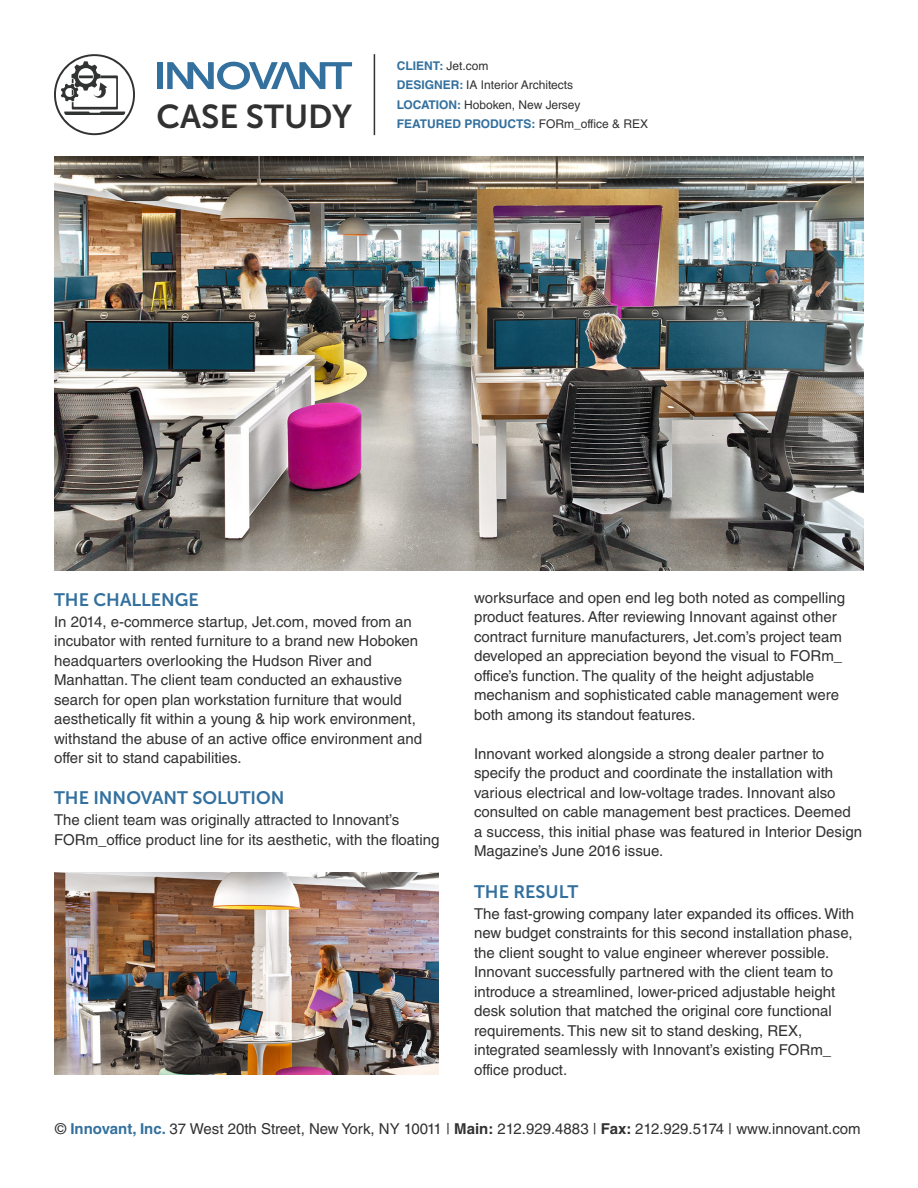
<style>
.page{position:relative;width:918px;height:1188px;background:#fff}
.page>*{position:absolute;margin:0;border:0;box-sizing:border-box;transform-origin:0 0}
.t1{font:33px "Museo Sans 700";color:#323132}
.t2{font:18px "Museo Sans 700";color:#33709e}
.t3{font:15px/19.5px "Helvetica LT Std";color:#323132}
.t4{font:12px/19.5px "Helvetica LT Std";color:#323132}
.s1{font-weight:700;color:#33709e}
.s2{font-weight:700}
</style>
<div class="page">
<hr style="left:374px;top:54px;width:1px;height:81px;background:#323132">
<svg style="left:167px;top:62px;width:185px;height:28px"></svg>
<div style="left:157px;top:62px;width:5px;height:27px;background:#33709e"></div>
<img style="left:54px;top:873px;width:385px;height:202px">
<img style="left:54px;top:157px;width:810px;height:414px">
<svg style="left:54px;top:54px;width:81px;height:81px"></svg>
<h1 class="t1" style="left:157px;top:98px;width:197px">CASE STUDY</h1>
<p class="t4" style="left:397px;top:56px;width:253px"><span class="s1">CLIENT:</span> Jet.com<br><span class="s1">DESIGNER:</span> IA Interior Architects<br><span class="s1">LOCATION:</span> Hoboken, New Jersey<br><span class="s1">FEATURED PRODUCTS:</span> FORm_office &amp; REX</p>
<p class="t2" style="left:54px;top:589px;width:146px">THE CHALLENGE</p>
<p class="t3" style="left:54px;top:612px;width:369px">In 2014, e-commerce startup, Jet.com, moved from an incubator with rented furniture to a brand new Hoboken headquarters overlooking the Hudson River and Manhattan. The client team conducted an exhaustive search for open plan workstation furniture that would aesthetically fit within a young &amp; hip work environment, withstand the abuse of an active office environment and offer sit to stand capabilities.</p>
<p class="t2" style="left:54px;top:788px;width:232px">THE INNOVANT SOLUTION</p>
<p class="t3" style="left:54px;top:810px;width:387px">The client team was originally attracted to Innovant’s<br>FORm_office product line for its aesthetic, with the floating</p>
<p class="t3" style="left:474px;top:588px;width:373px">worksurface and open end leg both noted as compelling product features. After reviewing Innovant against other contract furniture manufacturers, Jet.com’s project team developed an appreciation beyond the visual to FORm_ office’s function. The quality of the height adjustable mechanism and sophisticated cable management were both among its standout features.</p>
<p class="t3" style="left:474px;top:744px;width:390px">Innovant worked alongside a strong dealer partner to specify the product and coordinate the installation with various electrical and low-voltage trades. Innovant also consulted on cable management best practices. Deemed a success, this initial phase was featured in Interior Design Magazine’s June 2016 issue.</p>
<p class="t2" style="left:474px;top:881px;width:106px">THE RESULT</p>
<p class="t3" style="left:474px;top:904px;width:382px">The fast-growing company later expanded its offices. With new budget constraints for this second installation phase, the client sought to value engineer wherever possible.<br>Innovant successfully partnered with the client team to introduce a streamlined, lower-priced adjustable height desk solution that matched the original core functional requirements. This new sit to stand desking, REX, integrated seamlessly with Innovant’s existing FORm_ office product.</p>
<p class="t3" style="left:55px;top:1119px;width:807px">© <span class="s1">Innovant, Inc.</span> 37 West 20th Street, New York, NY 10011 | <span class="s2">Main:</span> 212.929.4883 | <span class="s2">Fax:</span> 212.929.5174 | www.innovant.com</p>
</div>
